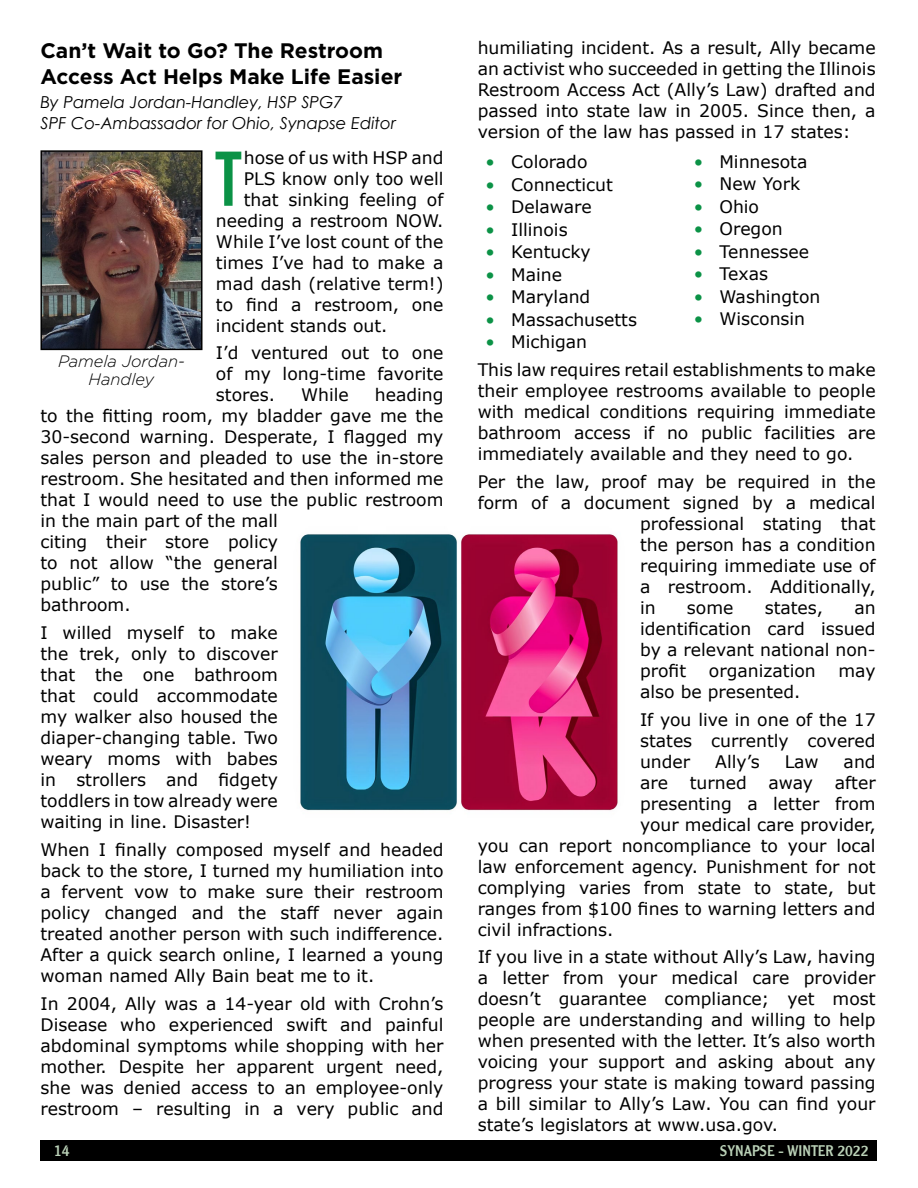
<style>
.page{position:relative;width:918px;height:1188px;background:#fff}
.page>*{position:absolute;margin:0;border:0;box-sizing:border-box;transform-origin:0 0}
.t1{font:76.8px "Alternate Gothic No 2 BT";color:#0b9246}
.t2{font:700 21px/25.2px "Gotham";color:#000}
.t3{font:17.25px/21px "Verdana";color:#000;text-align:justify}
.t4{font:italic 16.5px/21px "Century Gothic";color:#000}
.t5{font:italic 300 16.5px/18px "Gotham";color:#000;text-align:center}
.t6{font:15px "Clearface Gothic LT";color:#bbd2b8}
.s1{color:#0b9246}
</style>
<div class="page">
<div style="left:40px;top:1141px;width:838px;height:20px;background:#000"></div>
<img style="left:43px;top:152px;width:157px;height:196px">
<div style="left:41px;top:150px;width:161px;height:200px;border:1px solid #000"></div>
<img style="left:300px;top:534px;width:318px;height:277px">
<p class="t2" style="left:40px;top:38px;width:363px">Can’t Wait to Go? The Restroom<br>Access Act Helps Make Life Easier</p>
<p class="t4" style="left:40px;top:92px;width:357px">By Pamela Jordan-Handley, HSP SPG7<br>SPF Co-Ambassador for Ohio, Synapse Editor</p>
<h1 class="t1" style="left:216px;top:136px;width:26px">T</h1>
<p class="t3" style="left:244px;top:147px;width:201px">hose of us with HSP and</p>
<p class="t3" style="left:244px;top:168px;width:201px">PLS know only too well</p>
<p class="t3" style="left:244px;top:189px;width:201px">that sinking feeling of</p>
<p class="t3" style="left:216px;top:210px;width:229px">needing a restroom NOW.</p>
<p class="t3" style="left:216px;top:231px;width:229px">While I’ve lost count of the</p>
<p class="t3" style="left:216px;top:252px;width:229px">times I’ve had to make a</p>
<p class="t3" style="left:216px;top:273px;width:229px">mad dash (relative term!)</p>
<p class="t3" style="left:216px;top:294px;width:229px">to find a restroom, one</p>
<p class="t3" style="left:216px;top:315px;width:173px">incident stands out.</p>
<p class="t3" style="left:216px;top:343px;width:229px">I’d ventured out to one of my long-time favorite stores.</p>
<p class="t5" style="left:58px;top:352px;width:128px">Pamela Jordan-<br>Handley</p>
<p class="t3" style="left:40px;top:385px;width:405px;text-align:left;text-indent:334px">heading to the fitting room, my bladder gave me the<br>30-second warning. Desperate, I flagged my sales person and pleaded to use the in-store restroom. She hesitated and then informed me that I would need to use the public restroom in the main part of the mall<br>citing their store policy<br>to not allow “the general<br>public” to use the store’s<br>bathroom.</p>
<p class="t3" style="left:40px;top:623px;width:239px">I willed myself to make the trek, only to discover that the one bathroom that could accommodate my walker also housed the diaper-changing table. Two weary moms with babes in strollers and fidgety toddlers in tow already were waiting in line. Disaster!</p>
<p class="t3" style="left:40px;top:839px;width:405px">When I finally composed myself and headed back to the store, I turned my humiliation into a fervent vow to make sure their restroom policy changed and the staff never again treated another person with such indifference.<br>After a quick search online, I learned a young woman named Ally Bain beat me to it.</p>
<p class="t3" style="left:40px;top:993px;width:405px">In 2004, Ally was a 14-year old with Crohn’s Disease who experienced swift and painful abdominal symptoms while shopping with her mother. Despite her apparent urgent need, she was denied access to an employee-only restroom – resulting in a very public and</p>
<p class="t3" style="left:301px;top:385px;width:49px">While</p>
<p class="t3" style="left:478px;top:38px;width:400px">humiliating incident. As a result, Ally became an activist who succeeded in getting the Illinois Restroom Access Act (Ally’s Law) drafted and passed into state law in 2005. Since then, a version of the law has passed in 17 states:</p>
<p class="t3" style="left:486px;top:152px;width:103px"><span class="s1">•</span> Colorado</p>
<p class="t3" style="left:486px;top:174px;width:129px"><span class="s1">•</span> Connecticut</p>
<p class="t3" style="left:486px;top:197px;width:108px"><span class="s1">•</span> Delaware</p>
<p class="t3" style="left:486px;top:219px;width:84px"><span class="s1">•</span> Illinois</p>
<p class="t3" style="left:486px;top:242px;width:107px"><span class="s1">•</span> Kentucky</p>
<p class="t3" style="left:486px;top:264px;width:78px"><span class="s1">•</span> Maine</p>
<p class="t3" style="left:486px;top:287px;width:106px"><span class="s1">•</span> Maryland</p>
<p class="t3" style="left:486px;top:309px;width:153px"><span class="s1">•</span> Massachusetts</p>
<p class="t3" style="left:486px;top:331px;width:103px"><span class="s1">•</span> Michigan</p>
<p class="t3" style="left:694px;top:151px;width:115px"><span class="s1">•</span> Minnesota</p>
<p class="t3" style="left:694px;top:174px;width:108px"><span class="s1">•</span> New York</p>
<p class="t3" style="left:694px;top:196px;width:67px"><span class="s1">•</span> Ohio</p>
<p class="t3" style="left:694px;top:219px;width:90px"><span class="s1">•</span> Oregon</p>
<p class="t3" style="left:694px;top:241px;width:117px"><span class="s1">•</span> Tennessee</p>
<p class="t3" style="left:694px;top:264px;width:76px"><span class="s1">•</span> Texas</p>
<p class="t3" style="left:694px;top:286px;width:128px"><span class="s1">•</span> Washington</p>
<p class="t3" style="left:694px;top:309px;width:113px"><span class="s1">•</span> Wisconsin</p>
<p class="t3" style="left:478px;top:360px;width:400px">This law requires retail establishments to make their employee restrooms available to people with medical conditions requiring immediate bathroom access if no public facilities are immediately available and they need to go.</p>
<p class="t3" style="left:478px;top:471px;width:400px">Per the law, proof may be required in the</p>
<p class="t3" style="left:478px;top:492px;width:399px">form of a document signed by a medical</p>
<p class="t3" style="left:640px;top:513px;width:237px">professional stating that</p>
<p class="t3" style="left:640px;top:534px;width:237px">the person has a condition</p>
<p class="t3" style="left:640px;top:555px;width:237px">requiring immediate use of</p>
<p class="t3" style="left:640px;top:576px;width:237px">a restroom. Additionally,</p>
<p class="t3" style="left:640px;top:597px;width:17px">in</p>
<p class="t3" style="left:687px;top:597px;width:48px">some</p>
<p class="t3" style="left:765px;top:597px;width:60px">states,</p>
<p class="t3" style="left:640px;top:597px;width:237px;text-indent:214px">an identification card issued by a relevant national non&shy;profit</p>
<p class="t3" style="left:709px;top:660px;width:108px">organization</p>
<p class="t3" style="left:838px;top:660px;width:39px">may</p>
<p class="t3" style="left:640px;top:678px;width:237px;line-height:27.8px">also be presented.<br>If you live in one of the 17</p>
<p class="t3" style="left:640px;top:730px;width:237px">states currently covered under</p>
<p class="t3" style="left:715px;top:751px;width:46px">Ally’s</p>
<p class="t3" style="left:785px;top:751px;width:35px">Law</p>
<p class="t3" style="left:844px;top:751px;width:34px">and</p>
<p class="t3" style="left:640px;top:772px;width:30px">are</p>
<p class="t3" style="left:690px;top:772px;width:59px">turned</p>
<p class="t3" style="left:768px;top:772px;width:46px">away</p>
<p class="t3" style="left:835px;top:772px;width:42px">after</p>
<p class="t3" style="left:640px;top:793px;width:237px">presenting a letter from</p>
<p class="t3" style="left:640px;top:814px;width:237px">your medical care provider,</p>
<p class="t3" style="left:478px;top:835px;width:399px">you can report noncompliance to your local</p>
<p class="t3" style="left:478px;top:856px;width:399px">law enforcement agency. Punishment for not</p>
<p class="t3" style="left:478px;top:877px;width:399px">complying varies from state to state, but</p>
<p class="t3" style="left:478px;top:898px;width:399px">ranges from $100 fines to warning letters and</p>
<p class="t3" style="left:478px;top:919px;width:137px">civil infractions.</p>
<p class="t3" style="left:478px;top:947px;width:399px">If you live in a state without Ally’s Law, having a letter from your medical care provider doesn’t guarantee compliance; yet most people are understanding and willing to help when presented with the letter. It’s also worth voicing your support and asking about any progress your state is making toward passing a bill similar to Ally’s Law. You can find your state’s legislators at www.usa.gov.</p>
<p class="t6" style="left:54px;top:1141px;width:17px">14</p>
<p class="t6" style="left:720px;top:1141px;width:150px">SYNAPSE - WINTER 2022</p>
</div>
